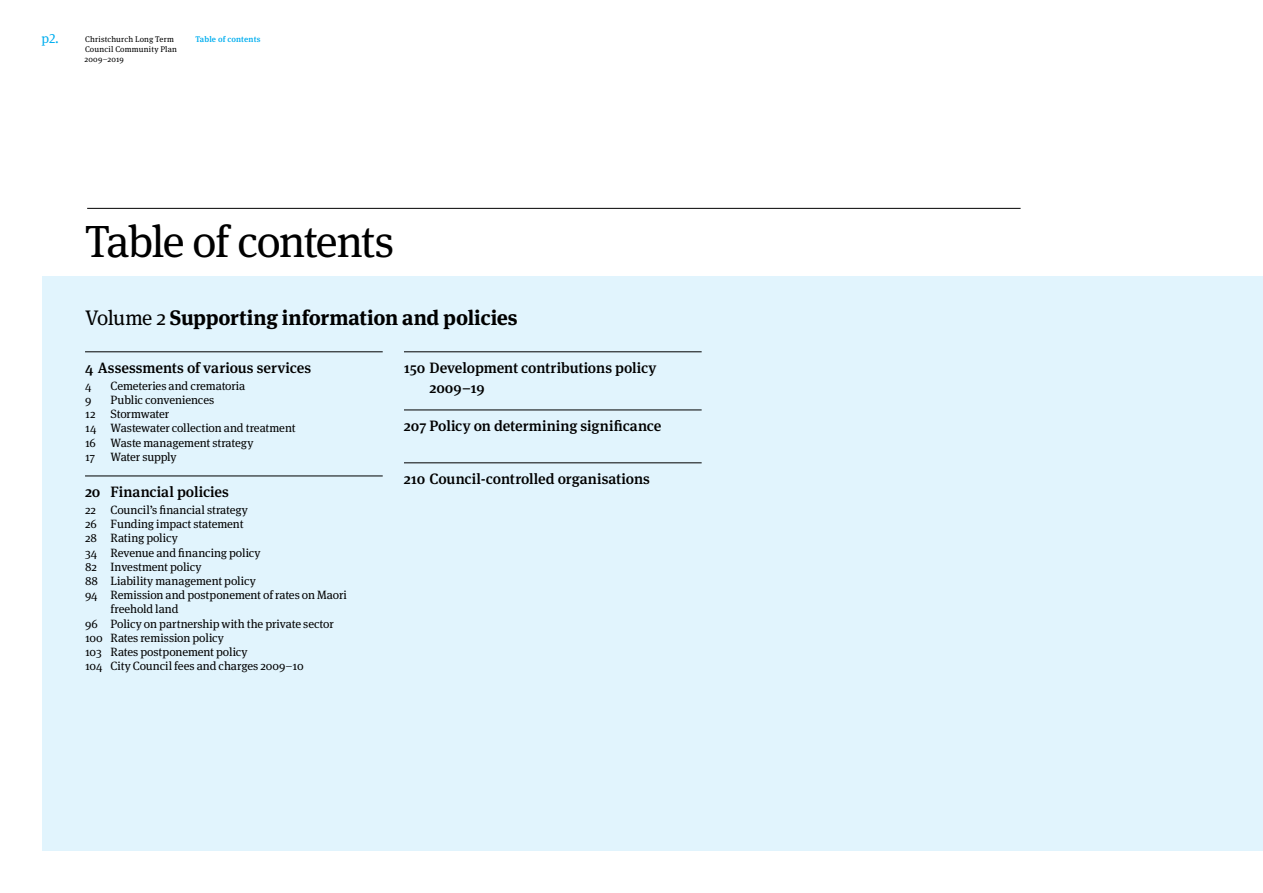
<style>
.page{position:relative;width:1263px;height:893px;background:#fff}
.page>*{position:absolute;margin:0;border:0;box-sizing:border-box;transform-origin:0 0}
.t1{font:45px "Meta Serif Pro";letter-spacing:-.035em;color:#000}
.t2{font:700 21px "Meta Serif Pro";letter-spacing:-.01em;color:#000}
.t3{font:500 15px/19.5px "Meta Serif Pro";letter-spacing:-.005em;color:#000}
.t4{font:12px/14.2px "Meta Serif Pro";letter-spacing:-.01em;color:#000}
.t5{font:8.25px/9.8px "Meta Serif Pro";letter-spacing:.025em;color:#000}
.t6{font:500 8.25px "Meta Serif Pro";letter-spacing:.015em;color:#00aeef}
.s1{font-size:13.5px;color:#00aeef}
.s2{font-weight:400}
</style>
<div class="page">
<div style="left:43px;top:276px;width:1220px;height:574px;background:#e1f4fd"></div>
<hr style="left:87px;top:208px;width:933px;height:1px;background:#000">
<hr style="left:85px;top:352px;width:298px;height:1px;background:#000">
<hr style="left:85px;top:476px;width:298px;height:1px;background:#000">
<hr style="left:404px;top:352px;width:298px;height:1px;background:#000">
<hr style="left:404px;top:410px;width:298px;height:1px;background:#000">
<hr style="left:404px;top:463px;width:298px;height:1px;background:#000">
<p class="t5" style="left:85px;top:34px;width:94px;text-indent:-43px"><span class="s1">p2.</span> Christchurch Long Term<br>Council Community Plan<br>2009–2019</p>
<p class="t6" style="left:195px;top:33px;width:67px">Table of contents</p>
<h1 class="t1" style="left:85px;top:209px;width:311px">Table of contents</h1>
<h2 class="t2" style="left:85px;top:301px;width:434px"><span class="s2">Volume 2</span> Supporting information and policies</h2>
<p class="t3" style="left:429px;top:357px;width:228px;text-indent:-26px">150 Development contributions policy<br>2009–19</p>
<p class="t3" style="left:404px;top:415px;width:259px">207 Policy on determining significance</p>
<p class="t3" style="left:404px;top:468px;width:248px">210 Council-controlled organisations</p>
<p class="t3" style="left:85px;top:357px;width:228px">4 Assessments of various services</p>
<p class="t4" style="left:85px;top:378px;width:8px">4</p>
<p class="t4" style="left:111px;top:378px;width:136px">Cemeteries and crematoria</p>
<p class="t4" style="left:85px;top:392px;width:8px">9</p>
<p class="t4" style="left:111px;top:392px;width:105px">Public conveniences</p>
<p class="t4" style="left:85px;top:406px;width:12px">12</p>
<p class="t4" style="left:85px;top:406px;width:212px;text-indent:26px">Stormwater<br>14 Wastewater collection and treatment<br>16 Waste management strategy<br>17</p>
<p class="t4" style="left:111px;top:449px;width:68px">Water supply</p>
<p class="t3" style="left:85px;top:481px;width:145px">20 Financial policies</p>
<p class="t4" style="left:85px;top:502px;width:164px">22 Council’s financial strategy</p>
<p class="t4" style="left:85px;top:516px;width:160px">26 Funding impact statement</p>
<p class="t4" style="left:85px;top:530px;width:94px">28 Rating policy</p>
<p class="t4" style="left:85px;top:545px;width:177px">34 Revenue and financing policy</p>
<p class="t4" style="left:85px;top:559px;width:118px">82 Investment policy</p>
<p class="t4" style="left:85px;top:573px;width:172px">88 Liability management policy</p>
<p class="t4" style="left:85px;top:587px;width:263px">94 Remission and postponement of rates on Maori</p>
<p class="t4" style="left:111px;top:602px;width:69px">freehold land</p>
<p class="t4" style="left:85px;top:616px;width:250px">96 Policy on partnership with the private sector</p>
<p class="t4" style="left:85px;top:630px;width:140px">100 Rates remission policy</p>
<p class="t4" style="left:85px;top:644px;width:164px">103 Rates postponement policy</p>
<p class="t4" style="left:85px;top:659px;width:220px">104 City Council fees and charges 2009–10</p>
</div>
